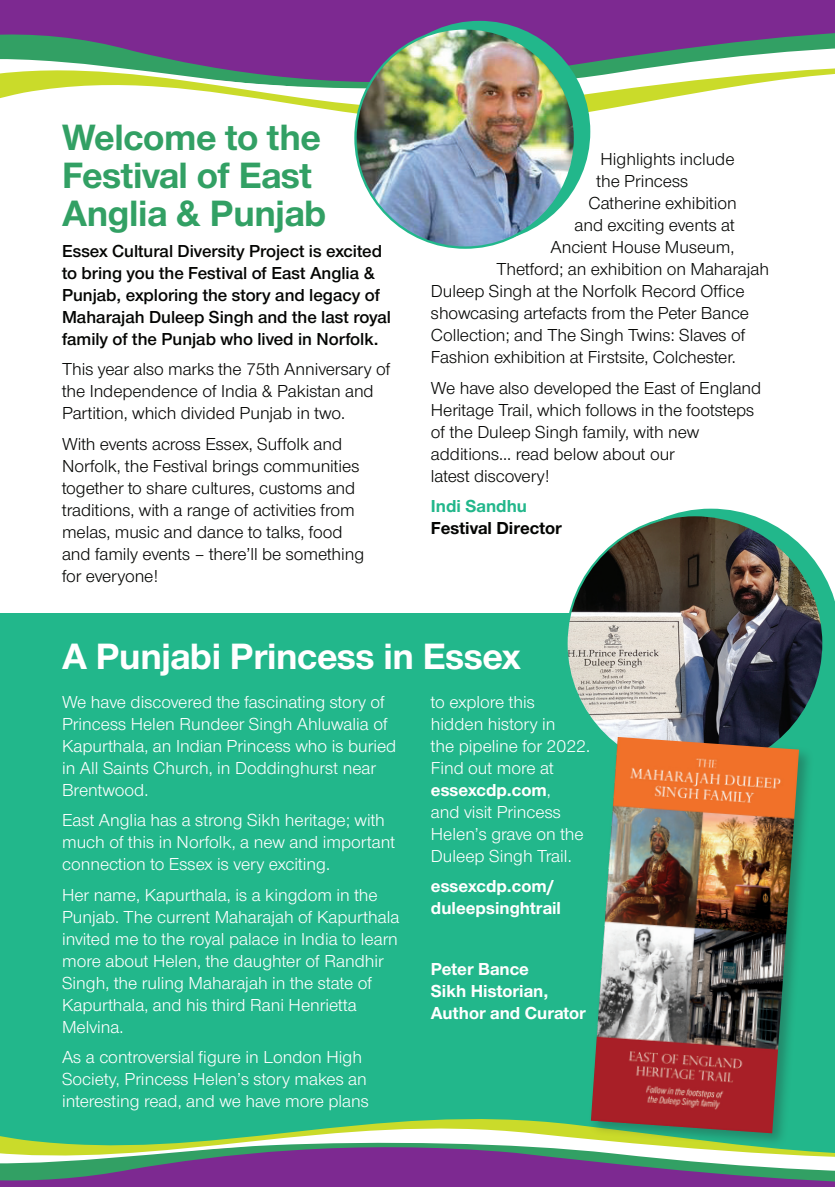
<style>
.page{position:relative;width:835px;height:1187px;background:#fff}
.page>*{position:absolute;margin:0;border:0;box-sizing:border-box;transform-origin:0 0}
.t1{font:700 38px/38px "Nimbus Sans Novus T";letter-spacing:-.01em;color:#32a064}
.t2{font:700 38px "Nimbus Sans Novus T";letter-spacing:-.01em;color:#fff}
.t3{font:18px/22px "Nimbus Sans Novus T";letter-spacing:-.005em;color:#040503}
.t4{font:18px/22px "Nimbus Sans Novus T";color:#fff}
.t5{font:600 18px/22px "Nimbus Sans Novus T";letter-spacing:-.005em;color:#040503}
.t6{font:700 18px/22px "Nimbus Sans Novus T";color:#fff}
.t7{font:700 18px "Nimbus Sans Novus T";color:#040503}
.t8{font:700 18px "Nimbus Sans Novus T";color:#22b78b}
.s1{font-weight:700}
</style>
<div class="page">
<div style="left:0;top:613px;width:834px;height:548px;background:#22b78b"></div>
<svg style="left:627px;top:509px;width:207px;height:104px"></svg>
<img style="left:566px;top:515px;width:257px;height:256px;border-radius:126px">
<svg style="left:0;top:0;width:834px;height:192px"></svg>
<svg style="left:0;top:1119px;width:834px;height:68px"></svg>
<div style="left:369px;top:22px;width:220px;height:219px;background:#22b78b;border-radius:50%"></div>
<img style="left:356px;top:28px;width:218px;height:220px;border-radius:105px">
<div style="left:587px;top:734px;width:226px;height:414px;background:#231f20;opacity:.3"></div>
<img style="left:590px;top:737px;width:208px;height:396px">
<h1 class="t1" style="left:62px;top:118px;width:265px">Welcome to the<br>Festival of East<br>Anglia &amp; Punjab</h1>
<p class="t5" style="left:62px;top:240px;width:330px">Essex Cultural Diversity Project is excited to bring you the Festival of East Anglia &amp; Punjab, exploring the story and legacy of Maharajah Duleep Singh and the last royal family of the Punjab who lived in Norfolk.</p>
<p class="t3" style="left:62px;top:358px;width:330px">This year also marks the 75th Anniversary of the Independence of India &amp; Pakistan and<br>Partition, which divided Punjab in two.</p>
<p class="t3" style="left:62px;top:433px;width:304px">With events across Essex, Suffolk and Norfolk, the Festival brings communities together to share cultures, customs and traditions, with a range of activities from melas, music and dance to talks, food and family events – there’ll be something for everyone!</p>
<p class="t3" style="left:600px;top:148px;width:135px">Highlights include</p>
<p class="t3" style="left:596px;top:170px;width:93px">the Princess</p>
<p class="t3" style="left:588px;top:192px;width:149px">Catherine exhibition</p>
<p class="t3" style="left:574px;top:214px;width:162px">and exciting events at</p>
<p class="t3" style="left:550px;top:236px;width:185px">Ancient House Museum,</p>
<p class="t3" style="left:496px;top:258px;width:274px">Thetford; an exhibition on Maharajah</p>
<p class="t3" style="left:431px;top:280px;width:315px">Duleep Singh at the Norfolk Record Office</p>
<p class="t3" style="left:431px;top:302px;width:319px">showcasing artefacts from the Peter Bance</p>
<p class="t3" style="left:431px;top:324px;width:316px">Collection; and The Singh Twins: Slaves of</p>
<p class="t3" style="left:431px;top:346px;width:306px">Fashion exhibition at Firstsite, Colchester.</p>
<p class="t3" style="left:431px;top:376px;width:332px">We have also developed the East of England Heritage Trail, which follows in the footsteps of the Duleep Singh family, with new additions… read below about our<br>latest discovery!</p>
<p class="t8" style="left:431px;top:496px;width:97px">Indi Sandhu</p>
<p class="t7" style="left:431px;top:518px;width:132px">Festival Director</p>
<h1 class="t2" style="left:62px;top:633px;width:460px">A Punjabi Princess in Essex</h1>
<p class="t4" style="left:62px;top:690px;width:335px">We have discovered the fascinating story of Princess Helen Rundeer Singh Ahluwalia of Kapurthala, an Indian Princess who is buried in All Saints Church, in Doddinghurst near Brentwood.</p>
<p class="t4" style="left:62px;top:809px;width:334px">East Anglia has a strong Sikh heritage; with much of this in Norfolk, a new and important connection to Essex is very exciting.</p>
<p class="t4" style="left:62px;top:883px;width:339px">Her name, Kapurthala, is a kingdom in the Punjab. The current Maharajah of Kapurthala invited me to the royal palace in India to learn more about Helen, the daughter of Randhir Singh, the ruling Maharajah in the state of Kapurthala, and his third Rani Henrietta Melvina.</p>
<p class="t4" style="left:62px;top:1046px;width:308px">As a controversial figure in London High<br>Society, Princess Helen’s story makes an interesting read, and we have more plans</p>
<p class="t4" style="left:430px;top:690px;width:160px">to explore this hidden history in<br>the pipeline for 2022.<br>Find out more at <span class="s1">essexcdp.com</span>,<br>and visit Princess<br>Helen’s grave on the<br>Duleep Singh Trail.</p>
<p class="t6" style="left:430px;top:875px;width:132px">essexcdp.com/ duleepsinghtrail</p>
<p class="t6" style="left:430px;top:958px;width:156px">Peter Bance<br>Sikh Historian,<br>Author and Curator</p>
</div>
